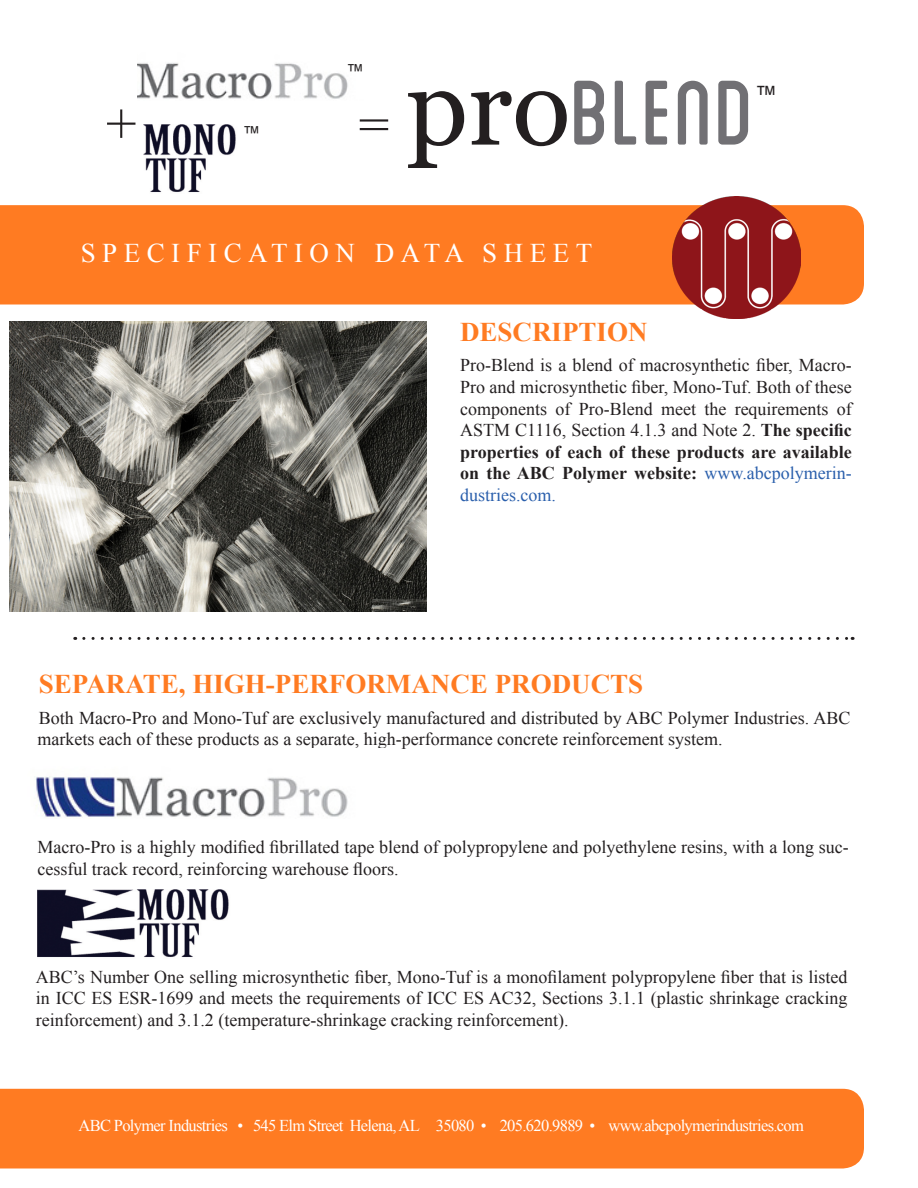
<style>
.page{position:relative;width:918px;height:1188px;background:#fff}
.page>*{position:absolute;margin:0;border:0;box-sizing:border-box;transform-origin:0 0}
.t1{font:129px "Blanch Caps";color:#717074}
.t2{font:54px "Times New Roman";color:#231f20}
.t3{font:700 27px "Times New Roman";color:#ff7b22}
.t4{font:27px "Times New Roman";letter-spacing:.24em;color:#fff}
.t5{font:22.5px "Arial";color:#231f20}
.t6{font:18px/21.6px "Times New Roman";color:#231f20;text-align:justify}
.t7{font:18px "Arial";color:#231f20}
.t8{font:16.5px "Times New Roman";letter-spacing:-.04em;color:#fff}
.s1{font-family:"Georgia";font-size:108px;color:#231f20}
.s2{font-weight:700}
.s3{color:#2a5fac}
</style>
<div class="page">
<img style="left:137px;top:63px;width:211px;height:36px">
<div style="left:0;top:1089px;width:864px;height:80px;background:#ff7b22"></div>
<div style="left:0;top:205px;width:864px;height:100px;background:#ff7b22"></div>
<svg style="left:84px;top:637px;width:769px;height:3px"></svg>
<img style="left:672px;top:197px;width:128px;height:122px">
<img style="left:143px;top:124px;width:93px;height:68px">
<img style="left:9px;top:322px;width:417px;height:290px">
<img style="left:37px;top:889px;width:192px;height:68px">
<img style="left:34px;top:776px;width:314px;height:42px">
<p class="t7" style="left:346px;top:59px;width:19px">™</p>
<p class="t2" style="left:106px;top:87px;width:32px">+</p>
<p class="t2" style="left:359px;top:88px;width:32px">=</p>
<p class="t7" style="left:242px;top:121px;width:19px">™</p>
<p class="t1" style="left:406px;top:54px;width:350px"><span class="s1">pro</span>blend</p>
<p class="t5" style="left:755px;top:80px;width:24px">™</p>
<p class="t4" style="left:81px;top:235px;width:513px">SPECIFICATION DATA SHEET</p>
<p class="t3" style="left:460px;top:313px;width:189px">DESCRIPTION</p>
<p class="t6" style="left:460px;top:354px;width:393px">Pro-Blend is a blend of macrosynthetic fiber, Macro-Pro and microsynthetic fiber, Mono-Tuf. Both of these components of Pro-Blend meet the requirements of ASTM C1116, Section 4.1.3 and Note 2. <span class="s2">The specific properties of each of these products are available on the ABC Polymer website:</span> <span class="s3">www.abcpolymerin&shy;dustries.com.</span></p>
<p class="t3" style="left:39px;top:665px;width:606px">SEPARATE, HIGH-PERFORMANCE PRODUCTS</p>
<p class="t6" style="left:37px;top:707px;width:814px">Both Macro-Pro and Mono-Tuf are exclusively manufactured and distributed by ABC Polymer Industries. ABC markets each of these products as a separate, high-performance concrete reinforcement system.</p>
<p class="t6" style="left:37px;top:836px;width:813px">Macro-Pro is a highly modified fibrillated tape blend of polypropylene and polyethylene resins, with a long suc&shy;cessful track record, reinforcing warehouse floors.</p>
<p class="t6" style="left:36px;top:966px;width:813px">ABC’s Number One selling microsynthetic fiber, Mono-Tuf is a monofilament polypropylene fiber that is listed in ICC ES ESR-1699 and meets the requirements of ICC ES AC32, Sections 3.1.1 (plastic shrinkage cracking reinforcement) and 3.1.2 (temperature-shrinkage cracking reinforcement).</p>
<p class="t8" style="left:78px;top:1114px;width:727px">ABC Polymer Industries • 545 Elm Street Helena, AL 35080 • 205.620.9889 • www.abcpolymerindustries.com</p>
</div>
